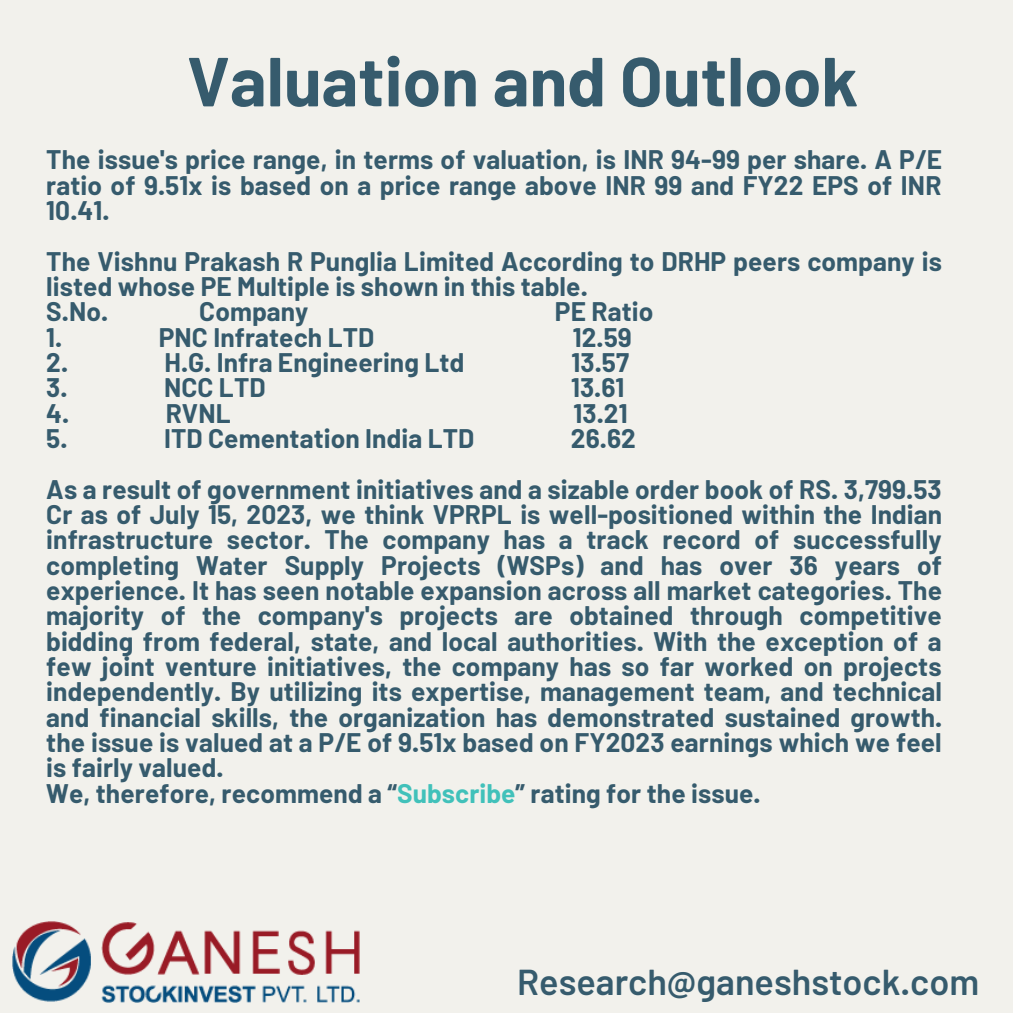
<style>
.page{position:relative;width:1013px;height:1013px;background:#fff}
.page>*{position:absolute;margin:0;border:0;box-sizing:border-box;transform-origin:0 0}
.t1{font:700 69.25px "Barlow";color:#365b6d}
.t2{font:600 36px "Barlow";color:#365b6d}
.t3{font:700 26.25px/25.2px "Barlow";letter-spacing:.005em;color:#365b6d;text-align:justify}
.s1{color:#41c1ba}
</style>
<div class="page">
<div style="left:0;top:0;width:1012px;height:1012px;background:#f2f1ec"></div>
<img style="left:12px;top:921px;width:347px;height:81px">
<p class="t1" style="left:187px;top:37px;width:673px">Valuation and Outlook</p>
<p class="t3" style="left:46px;top:146px;width:897px">The issue's price range, in terms of valuation, is INR 94-99 per share. A P/E ratio of 9.51x is based on a price range above INR 99 and FY22 EPS of INR 10.41.</p>
<p class="t3" style="left:46px;top:247px;width:897px">The Vishnu Prakash R Punglia Limited According to DRHP peers company is listed whose PE Multiple is shown in this table.</p>
<p class="t3" style="left:46px;top:298px;width:63px">S.No.</p>
<p class="t3" style="left:199px;top:298px;width:111px">Company</p>
<p class="t3" style="left:555px;top:298px;width:100px">PE Ratio</p>
<p class="t3" style="left:46px;top:323px;width:18px">1.</p>
<p class="t3" style="left:159px;top:323px;width:217px">PNC Infratech LTD</p>
<p class="t3" style="left:572px;top:323px;width:61px">12.59</p>
<p class="t3" style="left:46px;top:349px;width:23px">2.</p>
<p class="t3" style="left:164px;top:349px;width:301px">H.G. Infra Engineering Ltd</p>
<p class="t3" style="left:571px;top:349px;width:59px">13.57</p>
<p class="t3" style="left:46px;top:374px;width:23px">3.</p>
<p class="t3" style="left:164px;top:374px;width:103px">NCC LTD</p>
<p class="t3" style="left:571px;top:374px;width:55px">13.61</p>
<p class="t3" style="left:46px;top:399px;width:24px">4.</p>
<p class="t3" style="left:166px;top:399px;width:67px">RVNL</p>
<p class="t3" style="left:573px;top:399px;width:56px">13.21</p>
<p class="t3" style="left:46px;top:425px;width:23px">5.</p>
<p class="t3" style="left:164px;top:425px;width:312px">ITD Cementation India LTD</p>
<p class="t3" style="left:571px;top:425px;width:66px">26.62</p>
<p class="t3" style="left:46px;top:475px;width:897px">As a result of government initiatives and a sizable order book of RS. 3,799.53<br>Cr as of July 15, 2023, we think VPRPL is well-positioned within the Indian infrastructure sector. The company has a track record of successfully completing Water Supply Projects (WSPs) and has over 36 years of experience. It has seen notable expansion across all market categories. The majority of the company's projects are obtained through competitive bidding from federal, state, and local authorities. With the exception of a few joint venture initiatives, the company has so far worked on projects independently. By utilizing its expertise, management team, and technical and financial skills, the organization has demonstrated sustained growth. the issue is valued at a P/E of 9.51x based on FY2023 earnings which we feel is fairly valued.</p>
<p class="t3" style="left:46px;top:779px;width:715px">We, therefore, recommend a “<span class="s1">Subscribe</span>” rating for the issue.</p>
<p class="t2" style="left:517px;top:958px;width:463px">Research@ganeshstock.com</p>
</div>
